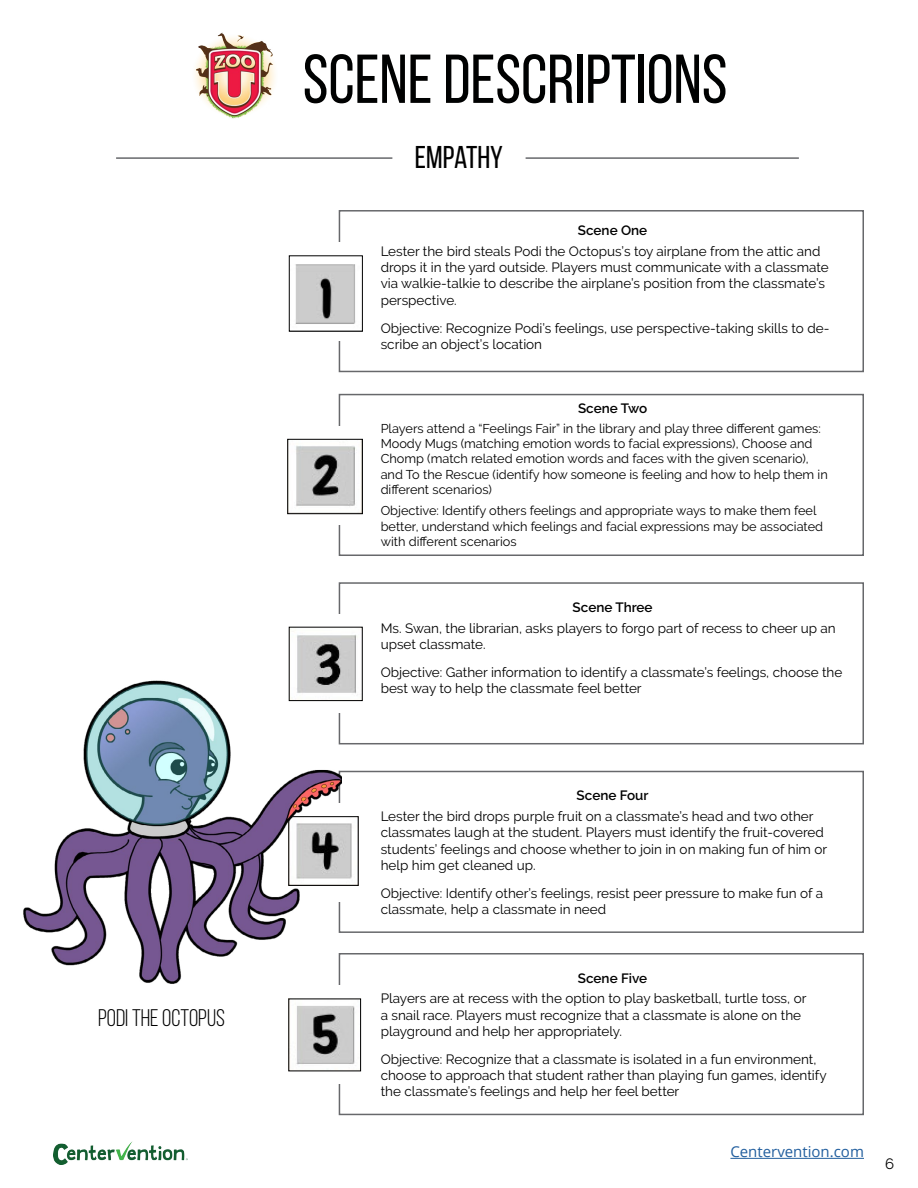
<style>
.page{position:relative;width:918px;height:1188px;background:#fff}
.page>*{position:absolute;margin:0;border:0;box-sizing:border-box;transform-origin:0 0}
.t1{font:69px "Bebas Neue";color:#000101}
.t2{font:31.5px "Bebas Neue";color:#000}
.t3{font:24px "Bebas Neue";color:#000}
.t4{font:15px "Open Sans";color:#215e9e}
.t5{font:15px "Raleway";color:#000}
.t6{font:13.5px/16.2px "Raleway";color:#000}
.t7{font:600 13.5px "Raleway";color:#000}
.t8{font:12.75px/15.3px "Raleway";color:#000}
</style>
<div class="page">
<img style="left:195px;top:32px;width:80px;height:87px">
<img style="left:54px;top:1142px;width:133px;height:23px">
<hr style="left:730px;top:1158px;width:134px;height:1px;background:#215e9e">
<hr style="left:116px;top:157px;width:276px;height:2px;background:#67686b">
<hr style="left:526px;top:157px;width:273px;height:2px;background:#67686b">
<div style="left:339px;top:210px;width:525px;height:162px;border:2px solid #67686b"></div>
<div style="left:339px;top:394px;width:525px;height:162px;border:2px solid #67686b"></div>
<div style="left:339px;top:582px;width:525px;height:162px;border:2px solid #67686b"></div>
<div style="left:339px;top:771px;width:525px;height:162px;border:2px solid #67686b"></div>
<div style="left:339px;top:953px;width:525px;height:162px;border:2px solid #67686b"></div>
<div style="left:321px;top:243px;width:37px;height:98px;background:#fff"></div>
<div style="left:321px;top:427px;width:37px;height:98px;background:#fff"></div>
<div style="left:322px;top:614px;width:38px;height:98px;background:#fff"></div>
<div style="left:322px;top:804px;width:38px;height:98px;background:#fff"></div>
<div style="left:322px;top:986px;width:38px;height:98px;background:#fff"></div>
<img style="left:296px;top:446px;width:65px;height:66px">
<div style="left:287px;top:439px;width:76px;height:75px;border:1px solid #000"></div>
<img style="left:293px;top:631px;width:64px;height:63px">
<div style="left:289px;top:627px;width:74px;height:74px;border:1px solid #000"></div>
<img style="left:341px;top:823px;width:11px;height:56px">
<div style="left:288px;top:816px;width:71px;height:70px;border:1px solid #000"></div>
<img style="left:296px;top:1006px;width:59px;height:59px">
<div style="left:288px;top:999px;width:73px;height:72px;border:1px solid #000"></div>
<img style="left:23px;top:636px;width:318px;height:385px">
<img style="left:295px;top:264px;width:61px;height:60px">
<div style="left:289px;top:255px;width:74px;height:77px;border:1px solid #000"></div>
<h3 class="t3" style="left:98px;top:1005px;width:128px">PODI THE OCTOPUS</h3>
<h1 class="t1" style="left:303px;top:42px;width:426px">SCENE DESCRIPTIONS</h1>
<h2 class="t2" style="left:415px;top:140px;width:90px">EMPATHY</h2>
<p class="t7" style="left:578px;top:223px;width:71px">Scene One</p>
<p class="t6" style="left:381px;top:243px;width:450px">Lester the bird steals Podi the Octopus’s toy airplane from the attic and drops it in the yard outside. Players must communicate with a classmate via walkie-talkie to describe the airplane’s position from the classmate’s perspective.</p>
<p class="t6" style="left:381px;top:320px;width:450px">Objective: Recognize Podi’s feelings, use perspective-taking skills to de&shy;scribe an object’s location</p>
<p class="t7" style="left:578px;top:400px;width:71px">Scene Two</p>
<p class="t8" style="left:381px;top:421px;width:449px">Players attend a “Feelings Fair” in the library and play three different games:<br>Moody Mugs (matching emotion words to facial expressions), Choose and Chomp (match related emotion words and faces with the given scenario), and To the Rescue (identify how someone is feeling and how to help them in different scenarios)</p>
<p class="t8" style="left:381px;top:503px;width:444px">Objective: Identify others feelings and appropriate ways to make them feel better, understand which feelings and facial expressions may be associated with different scenarios</p>
<p class="t7" style="left:573px;top:599px;width:81px">Scene Three</p>
<p class="t6" style="left:381px;top:620px;width:457px">Ms. Swan, the librarian, asks players to forgo part of recess to cheer up an upset classmate.</p>
<p class="t6" style="left:381px;top:664px;width:463px">Objective: Gather information to identify a classmate’s feelings, choose the best way to help the classmate feel better</p>
<p class="t7" style="left:577px;top:788px;width:73px">Scene Four</p>
<p class="t6" style="left:381px;top:808px;width:448px">Lester the bird drops purple fruit on a classmate’s head and two other classmates laugh at the student. Players must identify the fruit-covered students’ feelings and choose whether to join in on making fun of him or help him get cleaned up.</p>
<p class="t6" style="left:381px;top:885px;width:444px">Objective: Identify other’s feelings, resist peer pressure to make fun of a classmate, help a classmate in need</p>
<p class="t7" style="left:578px;top:970px;width:71px">Scene Five</p>
<p class="t6" style="left:381px;top:990px;width:427px">Players are at recess with the option to play basketball, turtle toss, or a snail race. Players must recognize that a classmate is alone on the playground and help her appropriately.</p>
<p class="t6" style="left:381px;top:1051px;width:447px">Objective: Recognize that a classmate is isolated in a fun environment, choose to approach that student rather than playing fun games, identify the classmate’s feelings and help her feel better</p>
<p class="t4" style="left:730px;top:1142px;width:135px">Centervention.com</p>
<p class="t5" style="left:885px;top:1155px;width:11px">6</p>
</div>
